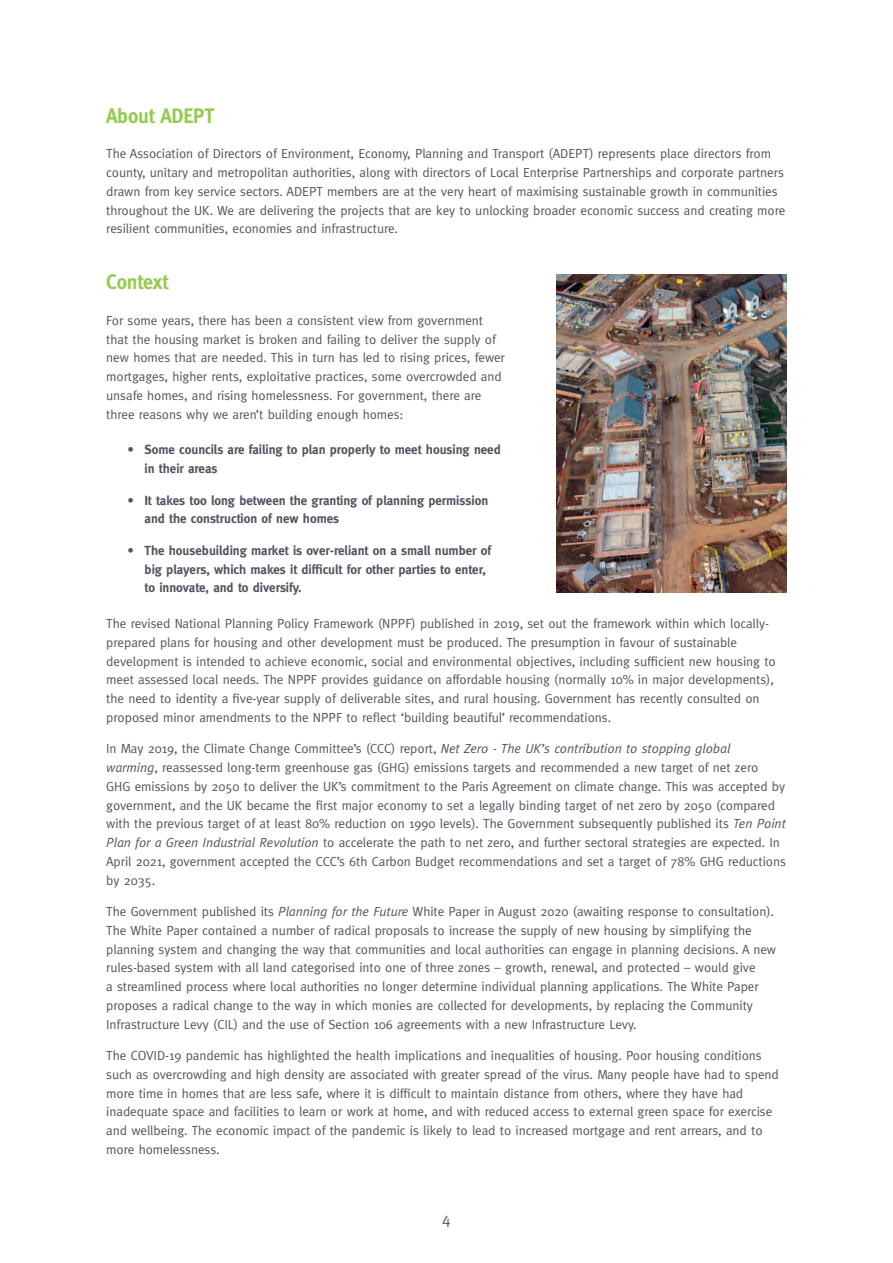
<style>
.page{position:relative;width:893px;height:1263px;background:#fff}
.page>*{position:absolute;margin:0;border:0;box-sizing:border-box;transform-origin:0 0}
.t1{font:700 21px "Meta";letter-spacing:-.01em;color:#96cb52;scale:.95 1}
.t2{font:15.75px "Meta";color:#595060}
.t3{font:13.2px/18.8px "Meta";letter-spacing:-.005em;color:#595060}
.t4{font:700 13.2px/18.8px "Meta";letter-spacing:-.005em;color:#595060}
.s1{font-style:italic}
</style>
<div class="page">
<img style="left:557px;top:274px;width:230px;height:318px">
<h1 class="t1" style="left:106px;top:103px;width:115px">About ADEPT</h1>
<p class="t3" style="left:106px;top:144px;width:681px">The Association of Directors of Environment, Economy, Planning and Transport (ADEPT) represents place directors from county, unitary and metropolitan authorities, along with directors of Local Enterprise Partnerships and corporate partners drawn from key service sectors. ADEPT members are at the very heart of maximising sustainable growth in communities throughout the UK. We are delivering the projects that are key to unlocking broader economic success and creating more resilient communities, economies and infrastructure.</p>
<h1 class="t1" style="left:106px;top:270px;width:67px">Context</h1>
<p class="t3" style="left:106px;top:311px;width:400px">For some years, there has been a consistent view from government that the housing market is broken and failing to deliver the supply of new homes that are needed. This in turn has led to rising prices, fewer mortgages, higher rents, exploitative practices, some overcrowded and unsafe homes, and rising homelessness. For government, there are three reasons why we aren’t building enough homes:</p>
<p class="t4" style="left:145px;top:440px;width:358px;text-indent:-17px">• Some councils are failing to plan properly to meet housing need in their areas</p>
<p class="t4" style="left:145px;top:491px;width:345px;text-indent:-17px">• It takes too long between the granting of planning permission and the construction of new homes</p>
<p class="t4" style="left:145px;top:541px;width:348px;text-indent:-17px">• The housebuilding market is over-reliant on a small number of big players, which makes it difficult for other parties to enter, to innovate, and to diversify.</p>
<p class="t3" style="left:106px;top:614px;width:671px">The revised National Planning Policy Framework (NPPF) published in 2019, set out the framework within which locally&shy;prepared plans for housing and other development must be produced. The presumption in favour of sustainable development is intended to achieve economic, social and environmental objectives, including sufficient new housing to meet assessed local needs. The NPPF provides guidance on affordable housing (normally 10% in major developments), the need to identity a five-year supply of deliverable sites, and rural housing. Government has recently consulted on proposed minor amendments to the NPPF to reflect ‘building beautiful’ recommendations.</p>
<p class="t3" style="left:106px;top:739px;width:681px">In May 2019, the Climate Change Committee’s (CCC) report, <span class="s1">Net Zero - The UK’s contribution to stopping global<br>warming</span>, reassessed long-term greenhouse gas (GHG) emissions targets and recommended a new target of net zero<br>GHG emissions by 2050 to deliver the UK’s commitment to the Paris Agreement on climate change. This was accepted by government, and the UK became the first major economy to set a legally binding target of net zero by 2050 (compared with the previous target of at least 80% reduction on 1990 levels). The Government subsequently published its <span class="s1">Ten Point Plan for a Green Industrial Revolution</span> to accelerate the path to net zero, and further sectoral strategies are expected. In April 2021, government accepted the CCC’s 6th Carbon Budget recommendations and set a target of 78% GHG reductions by 2035.</p>
<p class="t3" style="left:106px;top:902px;width:671px">The Government published its <span class="s1">Planning for the Future</span> White Paper in August 2020 (awaiting response to consultation).<br>The White Paper contained a number of radical proposals to increase the supply of new housing by simplifying the planning system and changing the way that communities and local authorities can engage in planning decisions. A new rules-based system with all land categorised into one of three zones – growth, renewal, and protected – would give<br>a streamlined process where local authorities no longer determine individual planning applications. The White Paper proposes a radical change to the way in which monies are collected for developments, by replacing the Community Infrastructure Levy (CIL) and the use of Section 106 agreements with a new Infrastructure Levy.</p>
<p class="t3" style="left:106px;top:1046px;width:674px">The COVID-19 pandemic has highlighted the health implications and inequalities of housing. Poor housing conditions such as overcrowding and high density are associated with greater spread of the virus. Many people have had to spend more time in homes that are less safe, where it is difficult to maintain distance from others, where they have had inadequate space and facilities to learn or work at home, and with reduced access to external green space for exercise and wellbeing. The economic impact of the pandemic is likely to lead to increased mortgage and rent arrears, and to more homelessness.</p>
<p class="t2" style="left:442px;top:1210px;width:10px">4</p>
</div>
